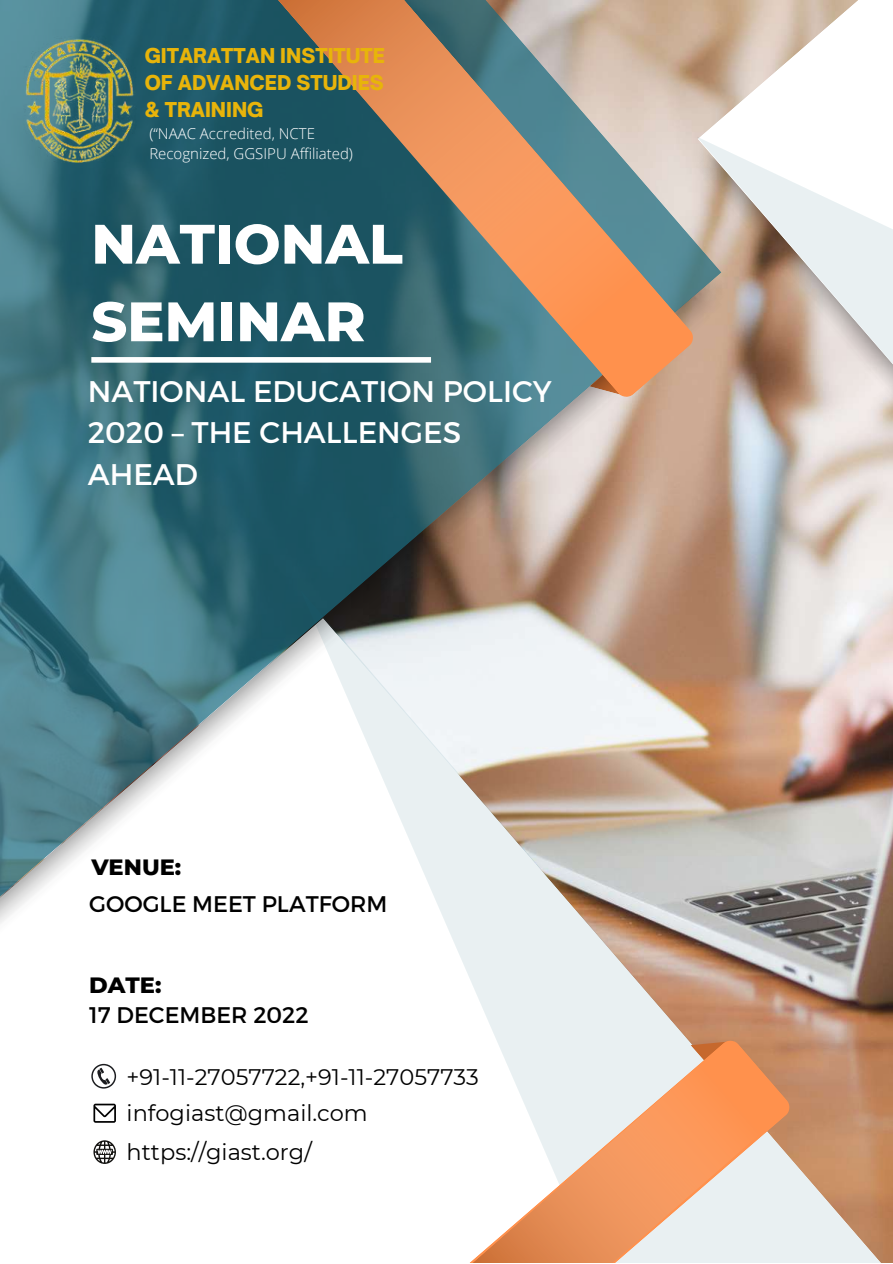
<style>
.page{position:relative;width:893px;height:1264px;background:#fff}
.page>*{position:absolute;margin:0;border:0;box-sizing:border-box;transform-origin:0 0}
.t1{font:800 55.5px/77.6px "Montserrat";color:#fff}
.t2{font:29.85px/41.5px "Montserrat";color:#fff}
.t3{font:22.65px "Montserrat";color:#000}
.t4{font:800 22.65px "Montserrat";color:#000}
.t5{font:22.5px/36px "Montserrat";color:#000}
.t6{font:900 19.65px/26.8px "Open Sauce One";color:#e8b40a;text-align:justify}
.t7{font:300 15px/20.2px "Open Sans";color:#fff}
</style>
<div class="page">
<svg style="left:474px;top:989px;width:223px;height:47px;background:#e4e2de"></svg>
<img style="left:0;top:270px;width:697px;height:719px">
<svg style="left:690px;top:1025px;width:7px;height:11px"></svg>
<svg style="left:29px;top:0;width:668px;height:401px;background:#32636e"></svg>
<div style="left:495px;top:1036px;width:202px;height:27px;background:#e9f0f2"></div>
<img style="left:697px;top:0;width:195px;height:1262px">
<svg style="left:627px;top:46px;width:265px;height:505px"></svg>
<div style="left:91px;top:357px;width:340px;height:6px;background:#fff"></div>
<svg style="left:91px;top:1063px;width:25px;height:25px"></svg>
<svg style="left:93px;top:1103px;width:23px;height:19px"></svg>
<svg style="left:93px;top:1140px;width:23px;height:23px"></svg>
<svg style="left:265px;top:0;width:377px;height:338px;background:#7e7d6f"></svg>
<svg style="left:471px;top:1063px;width:290px;height:199px"></svg>
<img style="left:16px;top:36px;width:126px;height:126px">
<p class="t6" style="left:145px;top:42px;width:242px">GITARATTAN INSTITUTE OF ADVANCED STUDIES &amp; TRAINING</p>
<p class="t7" style="left:149px;top:123px;width:205px">(“NAAC Accredited, NCTE<br>Recognized, GGSIPU Affiliated)</p>
<h1 class="t1" style="left:91px;top:205px;width:313px">NATIONAL<br>SEMINAR</h1>
<h2 class="t2" style="left:88px;top:369px;width:465px">NATIONAL EDUCATION POLICY<br>2020 – THE CHALLENGES<br>AHEAD</h2>
<p class="t4" style="left:91px;top:853px;width:91px">VENUE:</p>
<p class="t3" style="left:89px;top:889px;width:300px">GOOGLE MEET PLATFORM</p>
<p class="t4" style="left:89px;top:971px;width:74px">DATE:</p>
<p class="t3" style="left:89px;top:1000px;width:221px">17 DECEMBER 2022</p>
<p class="t5" style="left:127px;top:1059px;width:354px">+91-11-27057722,+91-11-27057733 infogiast@gmail.com</p>
<p class="t5" style="left:127px;top:1133px;width:187px">https://giast.org/</p>
</div>
